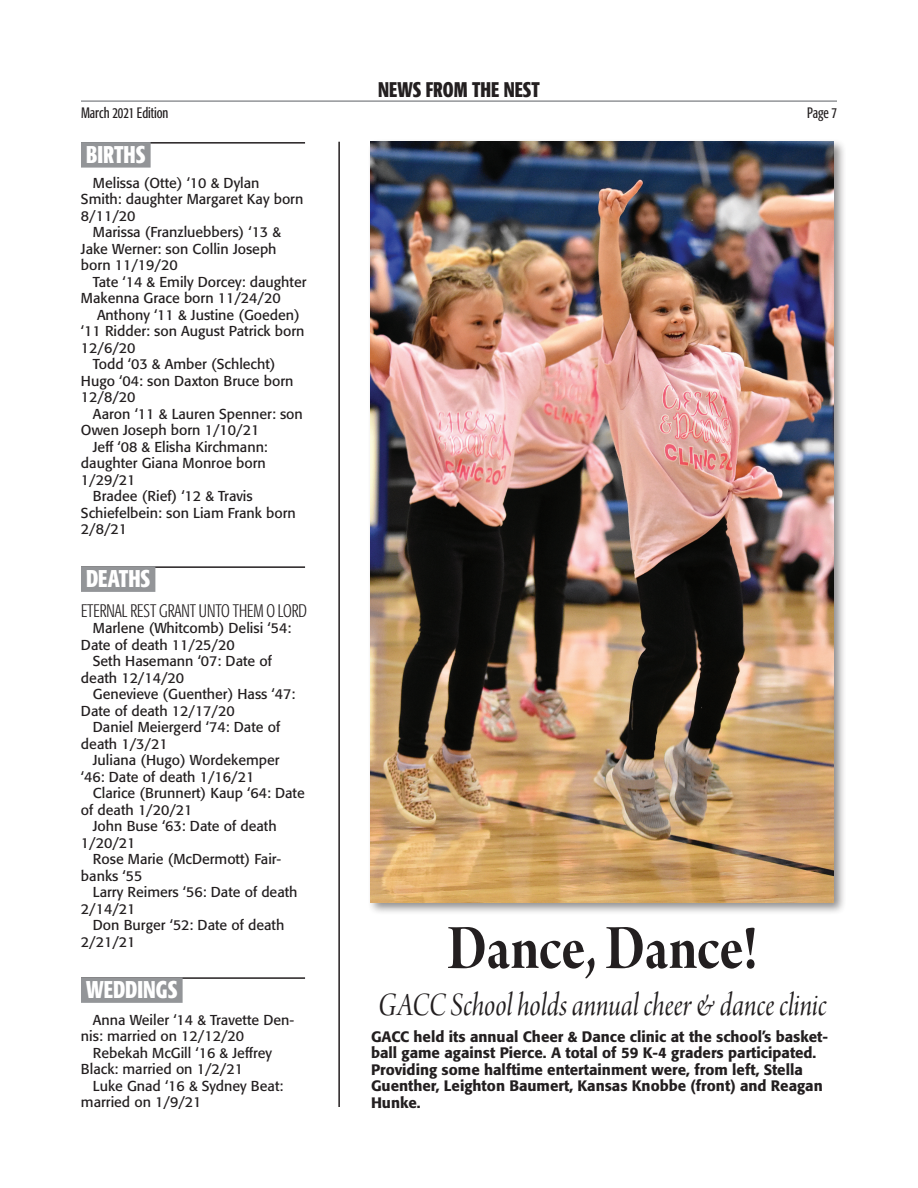
<style>
.page{position:relative;width:918px;height:1188px;background:#fff}
.page>*{position:absolute;margin:0;border:0;box-sizing:border-box;transform-origin:0 0}
.t1{font:67.5px "Arno Pro Bold Display";letter-spacing:-.005em;color:#231f20;scale:.85 1}
.t2{font:34.5px "Arno Pro Italic Display";color:#231f20;scale:.85 1}
.t3{font:24px "Formata BQ Bold Extra Cnd";color:#fff}
.t4{font:21px "Formata BQ Bold Extra Cnd";color:#231f20}
.t5{font:18px "Formata BQ Light Extra Cnd";color:#231f20}
.t6{font:500 15px/16.5px "Formata BQ";color:#231f20}
.t7{font:15px "Formata BQ Extra Cnd";color:#231f20}
.t8{font:14.25px "Formata BQ";color:#231f20}
</style>
<div class="page">
<hr style="left:81px;top:100px;width:756px;height:2px;background:#939598">
<hr style="left:81px;top:142px;width:224px;height:2px;background:#231f20">
<div style="left:81px;top:142px;width:70px;height:26px;background:#939598"></div>
<hr style="left:81px;top:977px;width:224px;height:2px;background:#231f20">
<div style="left:81px;top:977px;width:102px;height:26px;background:#939598"></div>
<hr style="left:81px;top:566px;width:224px;height:2px;background:#231f20">
<div style="left:81px;top:566px;width:74px;height:26px;background:#939598"></div>
<hr style="left:338px;top:142px;width:2px;height:965px;background:#231f20">
<div style="left:367px;top:138px;width:480px;height:777px;background:#231f20;opacity:.5"></div>
<img style="left:371px;top:142px;width:463px;height:761px">
<p class="t4" style="left:378px;top:77px;width:163px">NEWS FROM THE NEST</p>
<p class="t7" style="left:81px;top:104px;width:89px">March 2021 Edition</p>
<p class="t7" style="left:807px;top:104px;width:31px">Page 7</p>
<p class="t3" style="left:86px;top:141px;width:61px">BIRTHS</p>
<p class="t8" style="left:93px;top:174px;width:168px">Melissa (Otte) ‘10 &amp; Dylan</p>
<p class="t8" style="left:81px;top:191px;width:224px">Smith: daughter Margaret Kay born</p>
<p class="t8" style="left:81px;top:207px;width:56px">8/11/20</p>
<p class="t8" style="left:93px;top:224px;width:190px">Marissa (Franzluebbers) ‘13 &amp;</p>
<p class="t8" style="left:81px;top:240px;width:197px">Jake Werner: son Collin Joseph</p>
<p class="t8" style="left:81px;top:257px;width:98px">born 11/19/20</p>
<p class="t8" style="left:93px;top:273px;width:215px">Tate ‘14 &amp; Emily Dorcey: daughter</p>
<p class="t8" style="left:81px;top:290px;width:201px">Makenna Grace born 11/24/20</p>
<p class="t8" style="left:97px;top:306px;width:204px">Anthony ‘11 &amp; Justine (Goeden)</p>
<p class="t8" style="left:81px;top:323px;width:225px">‘11 Ridder: son August Patrick born</p>
<p class="t8" style="left:81px;top:339px;width:56px">12/6/20</p>
<p class="t8" style="left:93px;top:356px;width:184px">Todd ‘03 &amp; Amber (Schlecht)</p>
<p class="t8" style="left:81px;top:372px;width:214px">Hugo ‘04: son Daxton Bruce born</p>
<p class="t8" style="left:81px;top:389px;width:56px">12/8/20</p>
<p class="t8" style="left:93px;top:405px;width:211px">Aaron ‘11 &amp; Lauren Spenner: son</p>
<p class="t8" style="left:81px;top:422px;width:180px">Owen Joseph born 1/10/21</p>
<p class="t8" style="left:93px;top:438px;width:176px">Jeff ‘08 &amp; Elisha Kirchmann:</p>
<p class="t8" style="left:81px;top:455px;width:186px">daughter Giana Monroe born</p>
<p class="t8" style="left:81px;top:471px;width:56px">1/29/21</p>
<p class="t8" style="left:93px;top:488px;width:161px">Bradee (Rief) ‘12 &amp; Travis</p>
<p class="t8" style="left:81px;top:504px;width:216px">Schiefelbein: son Liam Frank born</p>
<p class="t8" style="left:81px;top:521px;width:48px">2/8/21</p>
<p class="t3" style="left:86px;top:565px;width:66px">DEATHS</p>
<p class="t5" style="left:81px;top:601px;width:228px">ETERNAL REST GRANT UNTO THEM O LORD</p>
<p class="t8" style="left:93px;top:620px;width:200px">Marlene (Whitcomb) Delisi ‘54:</p>
<p class="t8" style="left:81px;top:636px;width:155px">Date of death 11/25/20</p>
<p class="t8" style="left:93px;top:653px;width:181px">Seth Hasemann ‘07: Date of</p>
<p class="t8" style="left:81px;top:669px;width:105px">death 12/14/20</p>
<p class="t8" style="left:93px;top:686px;width:204px">Genevieve (Guenther) Hass ‘47:</p>
<p class="t8" style="left:81px;top:702px;width:155px">Date of death 12/17/20</p>
<p class="t8" style="left:93px;top:719px;width:189px">Daniel Meiergerd ‘74: Date of</p>
<p class="t8" style="left:81px;top:735px;width:88px">death 1/3/21</p>
<p class="t8" style="left:93px;top:752px;width:188px">Juliana (Hugo) Wordekemper</p>
<p class="t8" style="left:81px;top:768px;width:175px">‘46: Date of death 1/16/21</p>
<p class="t8" style="left:93px;top:785px;width:213px">Clarice (Brunnert) Kaup ‘64: Date</p>
<p class="t8" style="left:81px;top:801px;width:113px">of death 1/20/21</p>
<p class="t8" style="left:93px;top:818px;width:185px">John Buse ‘63: Date of death</p>
<p class="t8" style="left:81px;top:834px;width:56px">1/20/21</p>
<p class="t8" style="left:93px;top:851px;width:190px">Rose Marie (McDermott) Fair-</p>
<p class="t8" style="left:81px;top:867px;width:63px">banks ‘55</p>
<p class="t8" style="left:93px;top:884px;width:206px">Larry Reimers ‘56: Date of death</p>
<p class="t8" style="left:81px;top:900px;width:56px">2/14/21</p>
<p class="t8" style="left:93px;top:917px;width:193px">Don Burger ‘52: Date of death</p>
<p class="t8" style="left:81px;top:933px;width:56px">2/21/21</p>
<p class="t3" style="left:86px;top:976px;width:93px">WEDDINGS</p>
<p class="t8" style="left:93px;top:1011px;width:203px">Anna Weiler ‘14 &amp; Travette Den-</p>
<p class="t8" style="left:81px;top:1027px;width:165px">nis: married on 12/12/20</p>
<p class="t8" style="left:93px;top:1044px;width:181px">Rebekah McGill ‘16 &amp; Jeffrey</p>
<p class="t8" style="left:81px;top:1060px;width:164px">Black: married on 1/2/21</p>
<p class="t8" style="left:93px;top:1077px;width:192px">Luke Gnad ‘16 &amp; Sydney Beat:</p>
<p class="t8" style="left:81px;top:1093px;width:122px">married on 1/9/21</p>
<p class="t1" style="left:447px;top:910px;width:366px">Dance, Dance!</p>
<p class="t2" style="left:378px;top:985px;width:529px">GACC School holds annual cheer &amp; dance clinic</p>
<p class="t6" style="left:371px;top:1028px;width:459px">GACC held its annual Cheer &amp; Dance clinic at the school’s basket&shy;ball game against Pierce. A total of 59 K-4 graders participated.<br>Providing some halftime entertainment were, from left, Stella Guenther, Leighton Baumert, Kansas Knobbe (front) and Reagan Hunke.</p>
</div>
